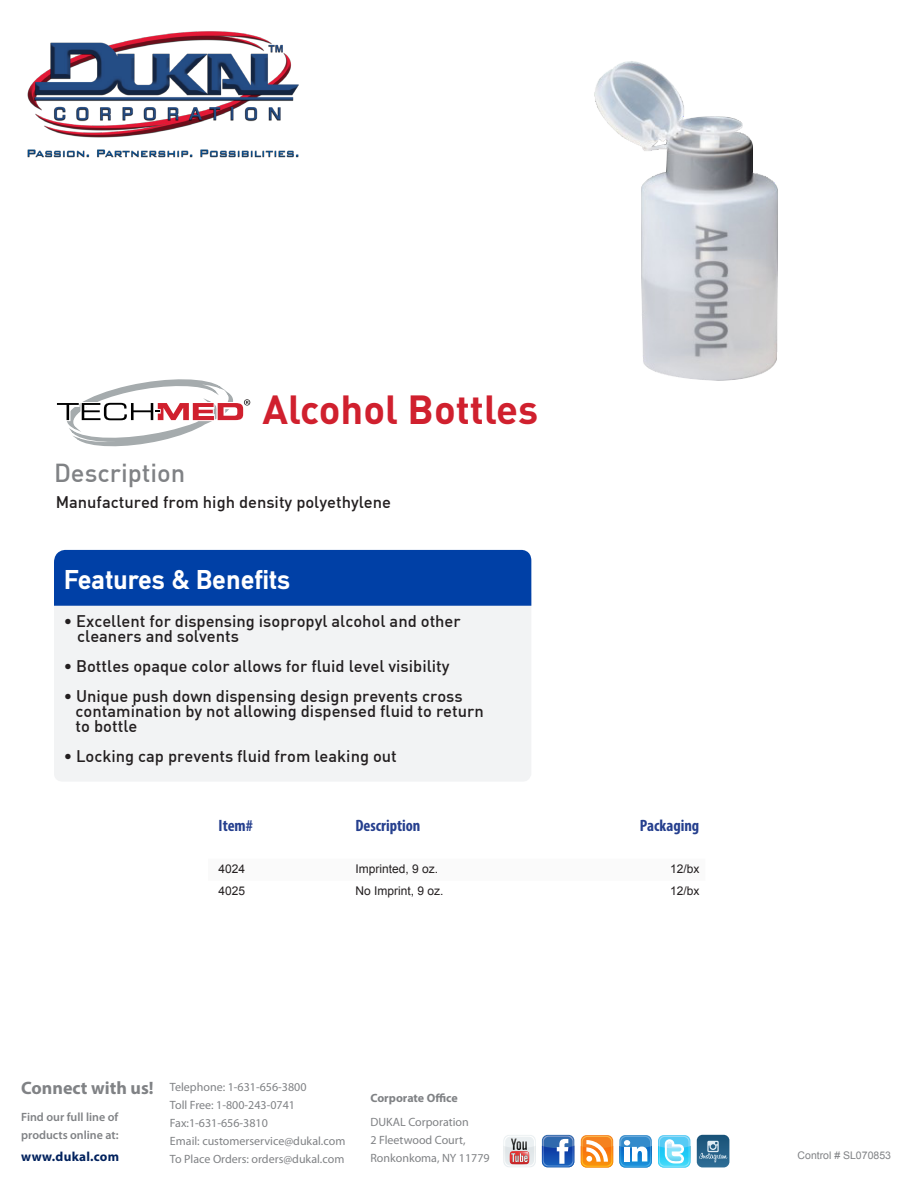
<style>
.page{position:relative;width:918px;height:1188px;background:#fff}
.page>*{position:absolute;margin:0;border:0;box-sizing:border-box;transform-origin:0 0}
.t1{font:700 40.2px "DIN";color:#d0202e}
.t2{font:700 28.5px "DIN Mittel EF";color:#fff}
.t3{font:500 25.5px "DIN";color:#808285}
.t4{font:700 18px "Myriad Pro";color:#808285}
.Bullets{font:500 16.5px/15px "DIN";color:#231f20}
.Skus_Table_Top{font:700 condensed 16.5px "Myriad Pro";color:#253f8e}
.t5{font:700 13.2px "Myriad Pro";letter-spacing:.02em;color:#00215d}
.t6{font:12px "Myriad Pro";color:#808285}
.Skus_Table{font:12px "Arial";color:#231f20}
.t7{font:600 12px/18px "Myriad Pro";color:#808285}
.t8{font:700 12px "Myriad Pro";letter-spacing:-.005em;color:#808285}
.t9{font:10.5px "Arial";color:#808285}
</style>
<div class="page">
<img style="left:27px;top:31px;width:272px;height:127px">
<svg style="left:56px;top:379px;width:194px;height:68px"></svg>
<div style="left:54px;top:606px;width:477px;height:175px;background:#f2f3f4"></div>
<div style="left:54px;top:550px;width:477px;height:56px;background:#0040a6"></div>
<svg style="left:542px;top:1135px;width:32px;height:32px"></svg>
<svg style="left:542px;top:1136px;width:32px;height:31px"></svg>
<div style="left:503px;top:1135px;width:33px;height:32px;background:#ebf0f2;border-radius:6px"></div>
<svg style="left:503px;top:1136px;width:33px;height:30px"></svg>
<svg style="left:658px;top:1135px;width:32px;height:33px"></svg>
<svg style="left:658px;top:1136px;width:32px;height:32px"></svg>
<svg style="left:581px;top:1135px;width:32px;height:33px"></svg>
<svg style="left:581px;top:1136px;width:32px;height:32px"></svg>
<svg style="left:619px;top:1135px;width:33px;height:33px"></svg>
<svg style="left:619px;top:1136px;width:33px;height:32px"></svg>
<svg style="left:697px;top:1135px;width:32px;height:32px"></svg>
<img style="left:594px;top:61px;width:184px;height:320px">
<p class="t1" style="left:263px;top:383px;width:277px">Alcohol Bottles</p>
<p class="t3" style="left:54px;top:456px;width:133px">Description</p>
<p class="Bullets" style="left:56px;top:494px;width:337px">Manufactured from high density polyethylene</p>
<p class="t2" style="left:64px;top:563px;width:228px">Features &amp; Benefits</p>
<p class="Bullets" style="left:77px;top:613px;width:385px;text-indent:-14px">• Excellent for dispensing isopropyl alcohol and other cleaners and solvents</p>
<p class="Bullets" style="left:64px;top:658px;width:387px">• Bottles opaque color allows for fluid level visibility</p>
<p class="Bullets" style="left:64px;top:688px;width:401px">• Unique push down dispensing design prevents cross</p>
<p class="Bullets" style="left:76px;top:703px;width:410px">contamination by not allowing dispensed fluid to return</p>
<p class="Bullets" style="left:76px;top:718px;width:63px">to bottle</p>
<p class="Bullets" style="left:64px;top:748px;width:335px">• Locking cap prevents fluid from leaking out</p>
<p class="Skus_Table_Top" style="left:219px;top:815px;width:36px">Item#</p>
<p class="Skus_Table_Top" style="left:355px;top:815px;width:67px">Description</p>
<p class="Skus_Table_Top" style="left:640px;top:815px;width:61px">Packaging</p>
<p class="Skus_Table" style="left:219px;top:861px;width:28px">4024</p>
<p class="Skus_Table" style="left:355px;top:861px;width:84px">Imprinted, 9 oz.</p>
<p class="Skus_Table" style="left:670px;top:861px;width:31px">12/bx</p>
<p class="Skus_Table" style="left:219px;top:883px;width:28px">4025</p>
<p class="Skus_Table" style="left:355px;top:883px;width:90px">No Imprint, 9 oz.</p>
<p class="Skus_Table" style="left:670px;top:883px;width:31px">12/bx</p>
<p class="t4" style="left:21px;top:1076px;width:134px">Connect with us!</p>
<p class="t7" style="left:21px;top:1108px;width:99px">Find our full line of products online at:</p>
<p class="t5" style="left:21px;top:1148px;width:99px">www.dukal.com</p>
<p class="t6" style="left:170px;top:1080px;width:138px">Telephone: 1-631-656-3800</p>
<p class="t6" style="left:170px;top:1098px;width:127px">Toll Free: 1-800-243-0741</p>
<p class="t6" style="left:170px;top:1116px;width:99px">Fax:1-631-656-3810</p>
<p class="t6" style="left:170px;top:1134px;width:177px">Email: customerservice@dukal.com</p>
<p class="t6" style="left:170px;top:1152px;width:176px">To Place Orders: orders@dukal.com</p>
<p class="t8" style="left:370px;top:1090px;width:89px">Corporate Office</p>
<p class="t6" style="left:370px;top:1115px;width:100px">DUKAL Corporation</p>
<p class="t6" style="left:370px;top:1133px;width:97px">2 Fleetwood Court,</p>
<p class="t6" style="left:370px;top:1151px;width:121px">Ronkonkoma, NY 11779</p>
<p class="t9" style="left:798px;top:1148px;width:95px">Control # SL070853</p>
</div>
